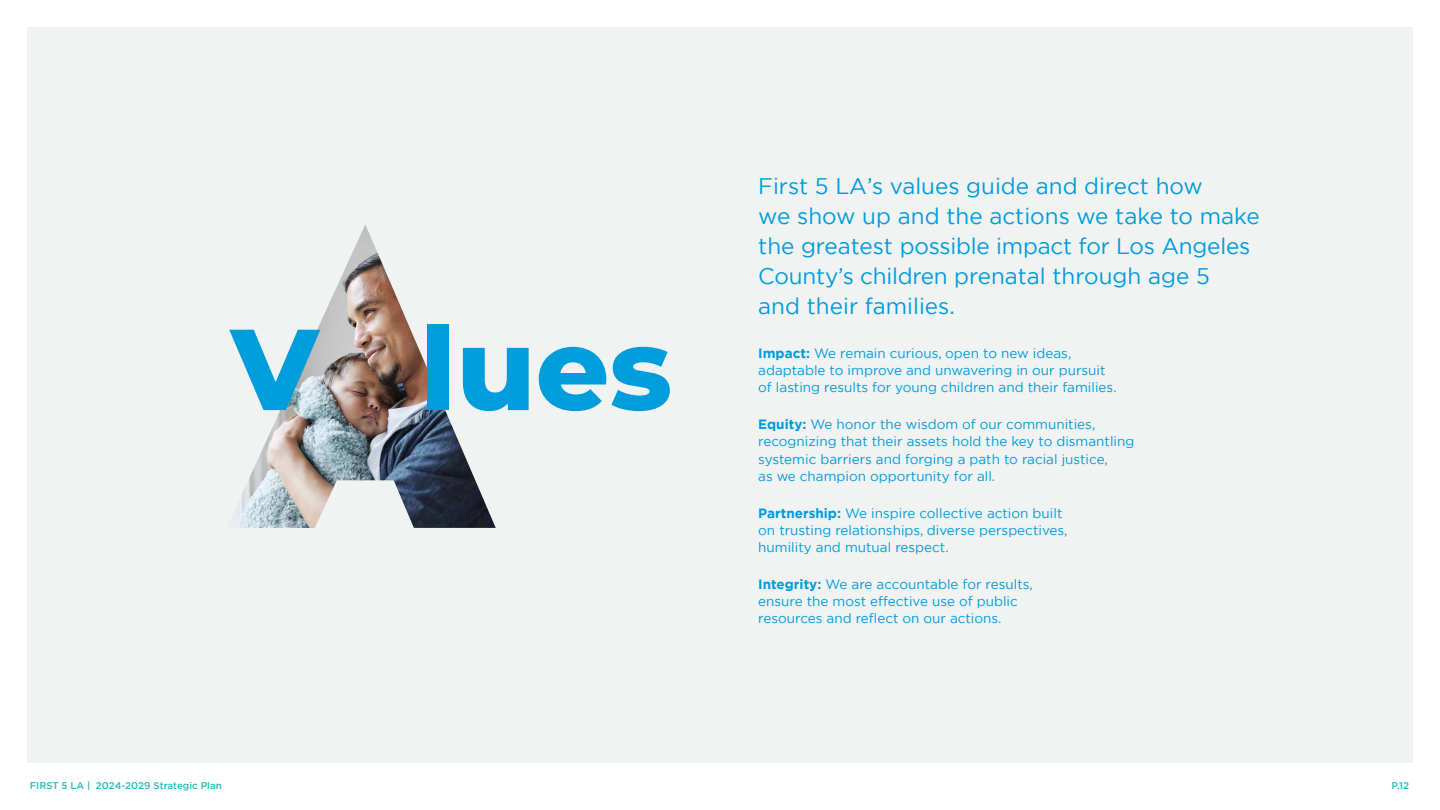
<style>
.page{position:relative;width:1440px;height:810px;background:#fff}
.page>*{position:absolute;margin:0;border:0;box-sizing:border-box;transform-origin:0 0}
.t1{font:22.5px/30px "Gotham";color:#009ddc}
.t2{font:13.5px/17.2px "Gotham";color:#009ddc}
.t3{font:500 9.75px "Gotham";color:#22bcb9}
.s1{font-weight:700}
</style>
<div class="page">
<div style="left:27px;top:27px;width:1386px;height:736px;background:#f1f3f3"></div>
<img style="left:229px;top:225px;width:267px;height:303px">
<svg style="left:229px;top:330px;width:91px;height:80px"></svg>
<div style="left:427px;top:325px;width:22px;height:85px;background:#009ddc"></div>
<svg style="left:463px;top:348px;width:66px;height:63px"></svg>
<svg style="left:539px;top:347px;width:131px;height:64px"></svg>
<h1 class="t1" style="left:758px;top:171px;width:503px">First 5 LA’s values guide and direct how<br>we show up and the actions we take to make the greatest possible impact for Los Angeles County’s children prenatal through age 5<br>and their families.</h1>
<p class="t2" style="left:758px;top:344px;width:360px"><span class="s1">Impact:</span> We remain curious, open to new ideas, adaptable to improve and unwavering in our pursuit of lasting results for young children and their families.</p>
<p class="t2" style="left:758px;top:415px;width:378px"><span class="s1">Equity:</span> We honor the wisdom of our communities, recognizing that their assets hold the key to dismantling systemic barriers and forging a path to racial justice,<br>as we champion opportunity for all.</p>
<p class="t2" style="left:758px;top:504px;width:311px"><span class="s1">Partnership:</span> We inspire collective action built on trusting relationships, diverse perspectives, humility and mutual respect.</p>
<p class="t2" style="left:758px;top:575px;width:276px"><span class="s1">Integrity:</span> We are accountable for results, ensure the most effective use of public resources and reflect on our actions.</p>
<p class="t3" style="left:30px;top:779px;width:193px">FIRST 5 LA | 2024-2029 Strategic Plan</p>
<p class="t3" style="left:1392px;top:779px;width:19px">P.12</p>
</div>
